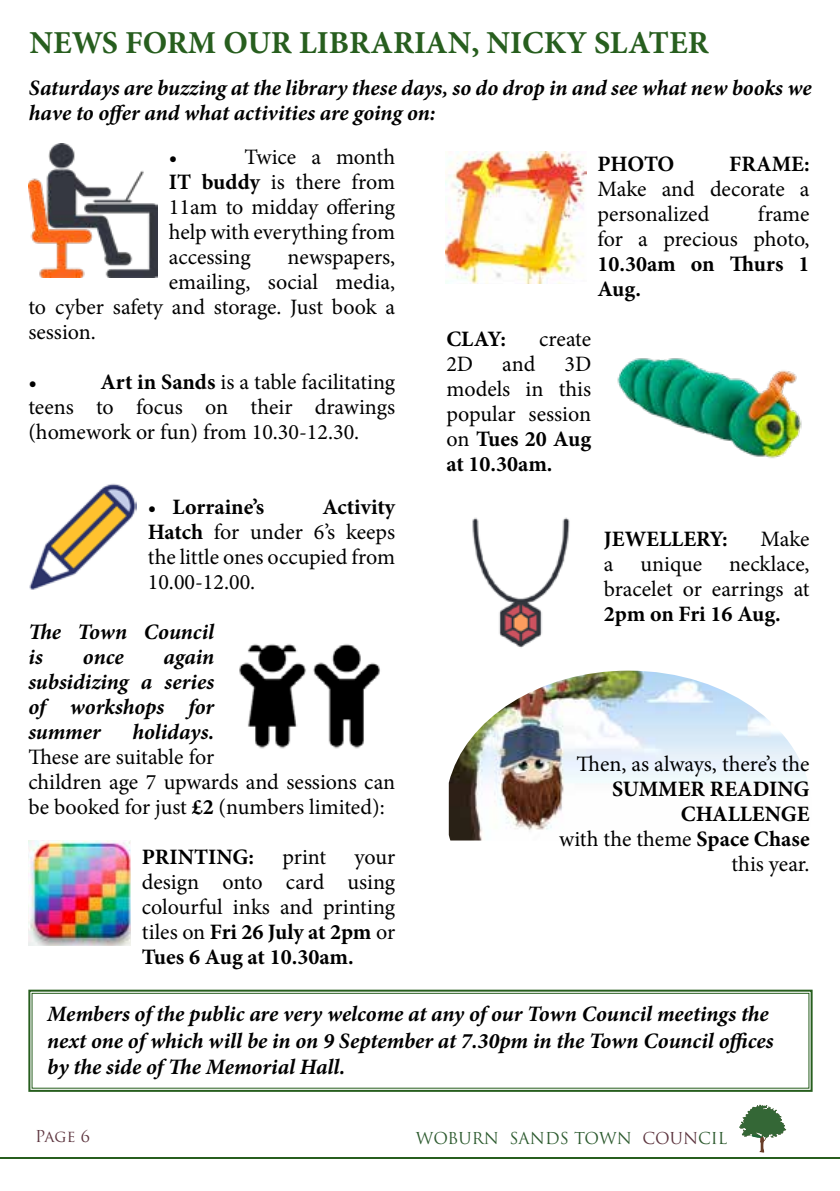
<style>
.page{position:relative;width:840px;height:1191px;background:#fff}
.page>*{position:absolute;margin:0;border:0;box-sizing:border-box;transform-origin:0 0}
.t1{font:700 32px "Minion Pro";color:#275e1e}
.t2{font:22px/25px "Minion Pro";color:#000;text-align:justify}
.t3{font:italic 700 22px/25px "Minion Pro";letter-spacing:-.005em;color:#000}
.t4{font:700 22px/25px "Minion Pro";color:#000}
.t5{font:16px "Trajan Pro";color:#2c5a2e}
.t6{font:16px "Trajan Pro";color:#5d353f}
.s1{font-weight:700}
.s2{font-weight:400}
.s3{font-family:"Times New Roman";font-weight:700;color:#fff}
.s4{color:#5d353f}
</style>
<div class="page">
<img style="left:448px;top:670px;width:360px;height:170px">
<svg style="left:739px;top:1104px;width:46px;height:48px"></svg>
<hr style="left:0;top:1157px;width:839px;height:2px;background:#275e1e">
<img style="left:28px;top:143px;width:129px;height:134px">
<img style="left:29px;top:483px;width:107px;height:107px">
<img style="left:239px;top:644px;width:141px;height:105px">
<img style="left:28px;top:840px;width:102px;height:105px">
<img style="left:445px;top:152px;width:140px;height:131px">
<img style="left:472px;top:517px;width:98px;height:131px">
<img style="left:617px;top:358px;width:185px;height:100px">
<svg style="left:28px;top:989px;width:785px;height:103px"></svg>
<div style="left:32px;top:993px;width:776px;height:95px;border:1px solid #275e1e"></div>
<h1 class="t1" style="left:29px;top:20px;width:680px">NEWS FORM OUR LIBRARIAN, NICKY SLATER</h1>
<p class="t3" style="left:29px;top:75px;width:783px">Saturdays are buzzing at the library these days, so do drop in and see what new books we have to offer and what activities are going on:</p>
<p class="t2" style="left:169px;top:144px;width:228px;text-indent:76px">Twice a month <span class="s1">IT buddy</span> is there from 11am to midday offering help with everything from accessing</p>
<p class="t2" style="left:169px;top:144px;width:10px">•</p>
<p class="t2" style="left:287px;top:244px;width:109px">newspapers,</p>
<p class="t2" style="left:169px;top:269px;width:228px">emailing, social media,</p>
<p class="t2" style="left:28px;top:294px;width:368px">to cyber safety and storage. Just book a</p>
<p class="t2" style="left:28px;top:319px;width:69px">session.</p>
<p class="t2" style="left:28px;top:369px;width:368px;text-indent:72px"><span class="s1">Art in Sands</span> is a table facilitating teens to focus on their drawings (homework or fun) from 10.30-12.30.</p>
<p class="t2" style="left:28px;top:369px;width:10px">•</p>
<p class="t4" style="left:148px;top:494px;width:118px"><span class="s2">•</span> Lorraine’s</p>
<p class="t2" style="left:148px;top:494px;width:249px;text-indent:174px"><span class="s1">Activity Hatch</span> for under 6’s keeps the little ones occupied from 10.00-12.00.</p>
<p class="t3" style="left:28px;top:619px;width:187px">The Town Council is</p>
<p class="t3" style="left:28px;top:644px;width:187px;text-align:justify;text-indent:135px">again subsidizing a series of workshops for summer</p>
<p class="t3" style="left:83px;top:644px;width:42px">once</p>
<p class="t3" style="left:132px;top:719px;width:83px">holidays.</p>
<p class="t2" style="left:28px;top:744px;width:368px;text-align:left">These are suitable for<br>children age 7 upwards and sessions can be booked for just <span class="s1">£2</span> (numbers limited):</p>
<p class="t4" style="left:142px;top:844px;width:114px">PRINTING:</p>
<p class="t2" style="left:282px;top:844px;width:45px">print</p>
<p class="t2" style="left:142px;top:844px;width:255px;text-indent:212px">your design onto card using colourful inks and printing tiles on <span class="s1">Fri 26 July at 2pm</span> or <span class="s1">Tues 6 Aug at 10.30am.</span></p>
<p class="t4" style="left:597px;top:151px;width:78px">PHOTO</p>
<p class="t4" style="left:728px;top:151px;width:82px">FRAME:</p>
<p class="t2" style="left:597px;top:176px;width:213px">Make and decorate a personalized</p>
<p class="t2" style="left:597px;top:201px;width:213px;text-align:right">frame<br>for a precious photo,</p>
<p class="t4" style="left:597px;top:251px;width:213px">10.30am on Thurs 1<br>Aug.</p>
<p class="t4" style="left:446px;top:326px;width:61px">CLAY:</p>
<p class="t2" style="left:539px;top:326px;width:53px">create</p>
<p class="t2" style="left:446px;top:351px;width:28px">2D</p>
<p class="t2" style="left:502px;top:351px;width:35px">and</p>
<p class="t2" style="left:446px;top:351px;width:146px;text-indent:118px">3D models in this popular session on <span class="s1">Tues 20 Aug at 10.30am.</span></p>
<p class="t2" style="left:603px;top:526px;width:207px;text-indent:156px">Make a unique necklace, bracelet or earrings at</p>
<p class="t4" style="left:603px;top:601px;width:178px">2pm on Fri 16 Aug.</p>
<p class="t4" style="left:603px;top:526px;width:125px">JEWELLERY:</p>
<p class="t2" style="left:576px;top:751px;width:234px">Then, as always, there’s the</p>
<p class="t4" style="left:559px;top:776px;width:252px;text-align:right">SUMMER READING<br>CHALLENGE<br><span class="s2">with the theme</span> Space Chase <span class="s2">this year.</span></p>
<p class="t3" style="left:47px;top:1000px;width:727px;line-height:26.4px">Members of the public are very welcome at any of our Town Council meetings the next one of which will be in on 9 September at 7.30pm in the Town Council offices by the side of The Memorial Hall.</p>
<p class="t6" style="left:35px;top:1125px;width:68px">Page 6 <span class="s3">2</span></p>
<p class="t5" style="left:415px;top:1128px;width:313px">WOBURN SANDS TOWN <span class="s4">COUN</span>CIL</p>
</div>
